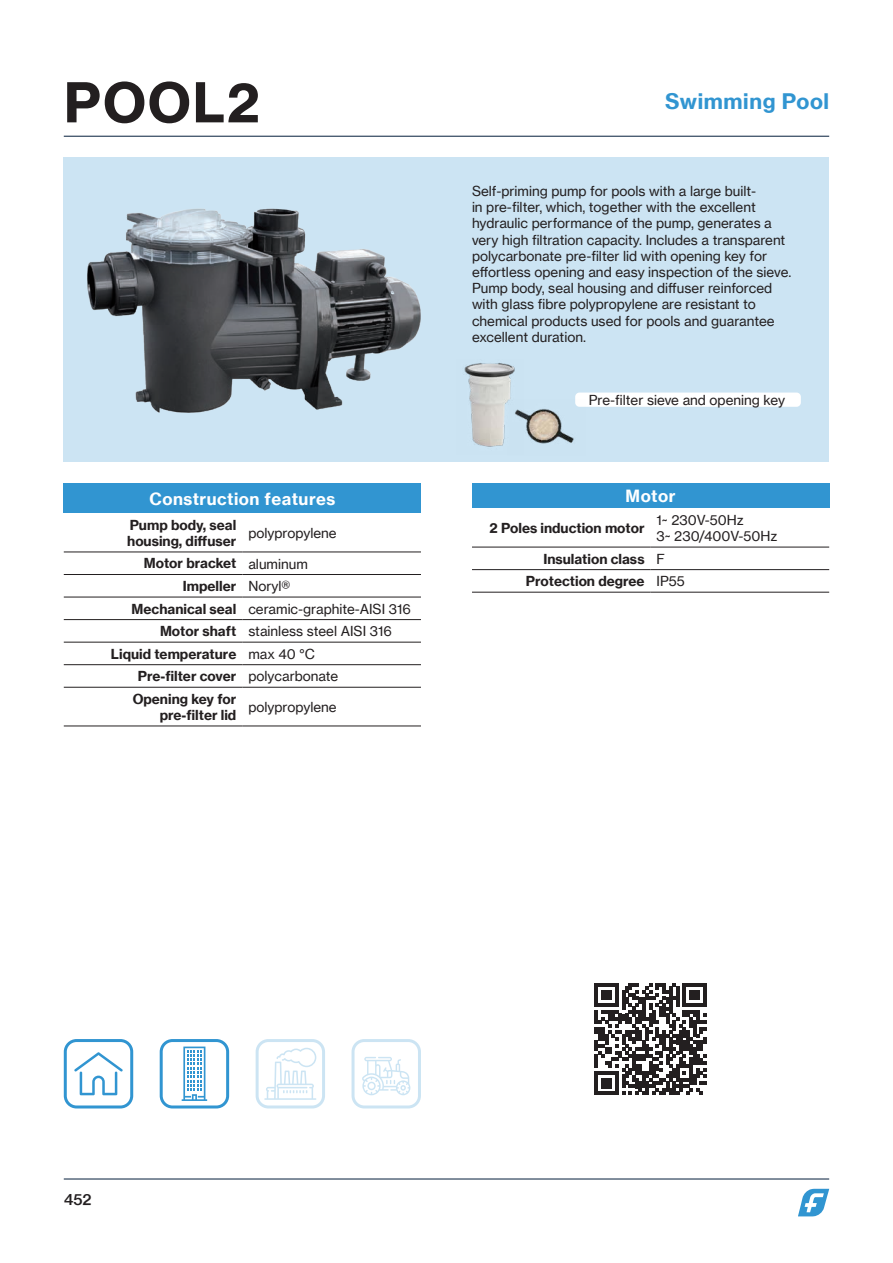
<style>
.page{position:relative;width:893px;height:1263px;background:#fff}
.page>*{position:absolute;margin:0;border:0;box-sizing:border-box;transform-origin:0 0}
.t1{font:700 54px "Neue Haas Grotesk Text Pro";letter-spacing:.03em;color:#231f20}
.t2{font:700 21px "Neue Haas Grotesk Text Pro";letter-spacing:.03em;color:#3195d1}
.t3{font:700 16.5px "Neue Haas Grotesk Text Pro";letter-spacing:.03em;color:#fff}
.t4{font:500 15px "Neue Haas Grotesk Text Pro";color:#231f20}
.t5{font:13.5px/16.2px "Neue Haas Grotesk Text Pro";color:#231f20}
.t6{font:700 13.5px/16.2px "Neue Haas Grotesk Text Pro";color:#231f20}
.s1{font-weight:400}
.s2{font-weight:700}
</style>
<div class="page">
<hr style="left:64px;top:1178px;width:765px;height:1px;background:#051e3c">
<hr style="left:64px;top:136px;width:765px;height:1px;background:#051e3c">
<div style="left:64px;top:157px;width:765px;height:304px;background:#cce4f3"></div>
<svg style="left:798px;top:1189px;width:31px;height:27px"></svg>
<div style="left:64px;top:483px;width:357px;height:30px;background:#3195d1"></div>
<hr style="left:64px;top:552px;width:178px;height:1px;background:#231f20">
<hr style="left:242px;top:552px;width:179px;height:1px;background:#231f20">
<hr style="left:64px;top:574px;width:178px;height:1px;background:#231f20">
<hr style="left:242px;top:574px;width:179px;height:1px;background:#231f20">
<hr style="left:64px;top:597px;width:178px;height:1px;background:#231f20">
<hr style="left:242px;top:597px;width:179px;height:1px;background:#231f20">
<hr style="left:64px;top:619px;width:178px;height:1px;background:#231f20">
<hr style="left:242px;top:619px;width:179px;height:1px;background:#231f20">
<hr style="left:64px;top:642px;width:178px;height:1px;background:#231f20">
<hr style="left:242px;top:642px;width:179px;height:1px;background:#231f20">
<hr style="left:64px;top:664px;width:178px;height:1px;background:#231f20">
<hr style="left:242px;top:664px;width:179px;height:1px;background:#231f20">
<hr style="left:64px;top:687px;width:178px;height:1px;background:#231f20">
<hr style="left:242px;top:687px;width:179px;height:1px;background:#231f20">
<hr style="left:242px;top:726px;width:179px;height:1px;background:#231f20">
<hr style="left:64px;top:726px;width:178px;height:1px;background:#231f20">
<div style="left:160px;top:1039px;width:69px;height:69px;border:3px solid #3195d1;border-radius:11px"></div>
<svg style="left:182px;top:1046px;width:25px;height:55px"></svg>
<div style="left:64px;top:1039px;width:69px;height:69px;border:3px solid #3195d1;border-radius:11px"></div>
<svg style="left:74px;top:1052px;width:49px;height:43px"></svg>
<div style="left:352px;top:1039px;width:69px;height:69px;border:3px solid #3195d1;border-radius:11px"></div>
<svg style="left:362px;top:1057px;width:48px;height:38px"></svg>
<div style="left:256px;top:1039px;width:69px;height:69px;border:3px solid #3195d1;border-radius:11px"></div>
<svg style="left:264px;top:1048px;width:52px;height:52px"></svg>
<div style="left:472px;top:483px;width:357px;height:25px;background:#3195d1"></div>
<hr style="left:472px;top:547px;width:179px;height:1px;background:#231f20">
<hr style="left:651px;top:547px;width:178px;height:1px;background:#231f20">
<hr style="left:472px;top:569px;width:179px;height:1px;background:#231f20">
<hr style="left:651px;top:569px;width:178px;height:1px;background:#231f20">
<hr style="left:651px;top:592px;width:178px;height:1px;background:#231f20">
<hr style="left:472px;top:592px;width:179px;height:1px;background:#231f20">
<svg style="left:595px;top:983px;width:111px;height:112px"></svg>
<div style="left:575px;top:393px;width:226px;height:14px;background:#fff;border-radius:4px"></div>
<img style="left:87px;top:208px;width:334px;height:205px">
<img style="left:464px;top:363px;width:51px;height:84px">
<img style="left:507px;top:400px;width:79px;height:47px">
<h1 class="t1" style="left:64px;top:69px;width:197px">POOL2</h1>
<p class="t3" style="left:149px;top:488px;width:187px">Construction features</p>
<p class="t6" style="left:127px;top:517px;width:111px">Pump body, seal housing, diffuser</p>
<p class="t5" style="left:248px;top:525px;width:90px">polypropylene</p>
<p class="t6" style="left:144px;top:555px;width:166px">Motor bracket <span class="s1">aluminum</span></p>
<p class="t6" style="left:183px;top:578px;width:109px">Impeller <span class="s1">Noryl®</span></p>
<p class="t5" style="left:132px;top:600px;width:281px"><span class="s2">Mechanical seal</span> ceramic-graphite-AISI 316</p>
<p class="t5" style="left:160px;top:623px;width:233px"><span class="s2">Motor shaft</span> stainless steel AISI 316</p>
<p class="t6" style="left:111px;top:646px;width:206px">Liquid temperature <span class="s1">max 40 °C</span></p>
<p class="t6" style="left:138px;top:668px;width:202px">Pre-filter cover <span class="s1">polycarbonate</span></p>
<p class="t6" style="left:133px;top:691px;width:105px">Opening key for</p>
<p class="t6" style="left:160px;top:707px;width:78px">pre-filter lid</p>
<p class="t5" style="left:248px;top:699px;width:90px">polypropylene</p>
<h2 class="t2" style="left:665px;top:89px;width:166px">Swimming Pool</h2>
<p class="t5" style="left:472px;top:183px;width:321px">Self-priming pump for pools with a large built-<br>in pre-filter, which, together with the excellent hydraulic performance of the pump, generates a very high filtration capacity. Includes a transparent polycarbonate pre-filter lid with opening key for effortless opening and easy inspection of the sieve.<br>Pump body, seal housing and diffuser reinforced with glass fibre polypropylene are resistant to chemical products used for pools and guarantee excellent duration.</p>
<p class="t5" style="left:589px;top:392px;width:198px">Pre-filter sieve and opening key</p>
<p class="t3" style="left:626px;top:486px;width:51px">Motor</p>
<p class="t6" style="left:490px;top:520px;width:156px">2 Poles induction motor</p>
<p class="t5" style="left:657px;top:512px;width:122px">1~ 230V-50Hz<br>3~ 230/400V-50Hz</p>
<p class="t6" style="left:526px;top:547px;width:160px;line-height:22.5px;text-align:center">Insulation class <span class="s1">F<br></span>Protection degree <span class="s1">IP55</span></p>
<p class="t4" style="left:64px;top:1190px;width:29px">452</p>
</div>
